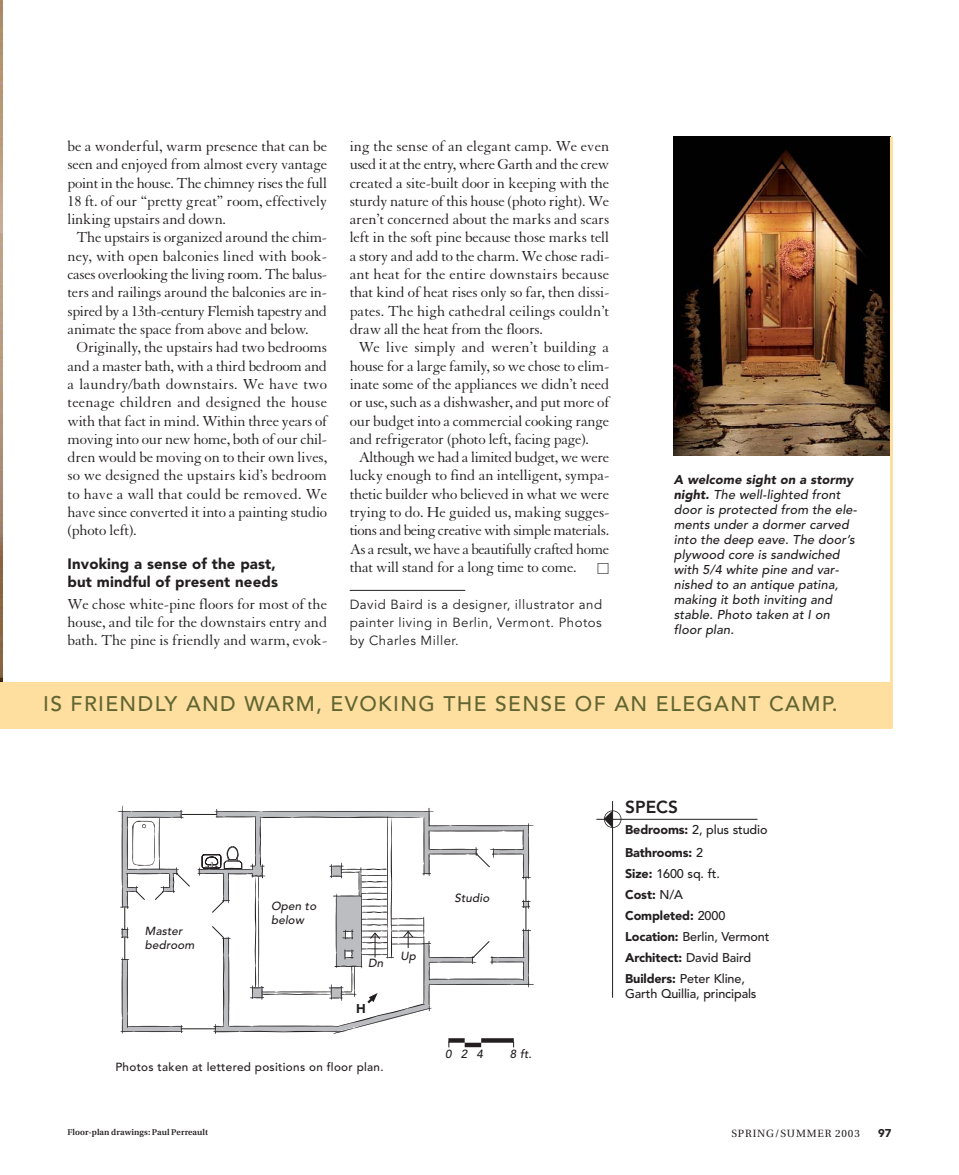
<style>
.page{position:relative;width:959px;height:1175px;background:#fff}
.page>*{position:absolute;margin:0;border:0;box-sizing:border-box;transform-origin:0 0}
.t1{font:500 21px "Avenir";letter-spacing:.065em;color:#616532}
.t2{font:800 17.25px "Avenir";color:#231f20}
.t3{font:15.75px/18.3px "Granjon";letter-spacing:-.015em;color:#231f20;text-align:justify}
.t4{font:15.75px "Granjon";letter-spacing:.005em;color:#231f20}
.t5{font:15.75px "Granjon";letter-spacing:.01em;color:#231f20}
.t6{font:15.75px "Granjon";letter-spacing:-.035em;color:#231f20}
.t7{font:900 15px/18.3px "Avenir";letter-spacing:.01em;color:#231f20}
.t8{font:13.2px/18.3px "Avenir";letter-spacing:.035em;color:#231f20;text-align:justify}
.t9{font:italic 500 12.75px/15px "Avenir";letter-spacing:.01em;color:#231f20}
.t10{font:900 12.75px "Avenir";color:#231f20}
.t11{font:500 12.6px/21px "Avenir";letter-spacing:-.01em;color:#231f20}
.t12{font:900 12.6px/22.5px "Avenir";letter-spacing:-.01em;color:#231f20}
.t13{font:500 11.7px "Avenir";letter-spacing:.025em;color:#231f20}
.t14{font:italic 500 11.7px/13.2px "Avenir";letter-spacing:.01em;color:#231f20}
.t15{font:900 11.25px "Avenir";color:#231f20}
.t16{font:10.5px "Utopia";letter-spacing:.08em;color:#231f20}
.t17{font:600 8.4px "Utopia";letter-spacing:.015em;color:#231f20}
.s1{font-weight:900}
.s2{font-weight:500}
</style>
<div class="page">
<img style="left:0;top:0;width:2px;height:682px">
<hr style="left:596px;top:819px;width:161px;height:1px;background:#231f20">
<div style="left:604px;top:810px;width:17px;height:18px;border:2px solid #231f20;border-radius:50%"></div>
<hr style="left:612px;top:801px;width:1px;height:196px;background:#231f20">
<svg style="left:604px;top:810px;width:8px;height:18px"></svg>
<hr style="left:350px;top:590px;width:115px;height:1px;background:#231f20">
<div style="left:0;top:682px;width:891px;height:46px;background:#ffdfa0"></div>
<img style="left:674px;top:137px;width:216px;height:318px">
<hr style="left:890px;top:137px;width:3px;height:591px;background:#ffdfa0">
<svg style="left:448px;top:1038px;width:16px;height:4px"></svg>
<svg style="left:481px;top:1038px;width:33px;height:4px"></svg>
<div style="left:464px;top:1042px;width:17px;height:5px;background:#231f20"></div>
<svg style="left:117px;top:805px;width:417px;height:229px"></svg>
<p class="t3" style="left:68px;top:138px;width:261px">be a wonderful, warm presence that can be</p>
<p class="t3" style="left:68px;top:157px;width:261px">seen and enjoyed from almost every vantage</p>
<p class="t3" style="left:68px;top:175px;width:261px">point in the house. The chimney rises the full</p>
<p class="t3" style="left:68px;top:193px;width:261px">18 ft. of our “pretty great” room, effectively</p>
<p class="t3" style="left:68px;top:211px;width:160px">linking upstairs and down.</p>
<p class="t3" style="left:76px;top:230px;width:252px">The upstairs is organized around the chim-</p>
<p class="t4" style="left:68px;top:250px;width:261px">ney, with open balconies lined with book-</p>
<p class="t3" style="left:68px;top:266px;width:261px">cases overlooking the living room. The balus-</p>
<p class="t3" style="left:68px;top:285px;width:261px">ters and railings around the balconies are in-</p>
<p class="t3" style="left:68px;top:303px;width:261px">spired by a 13th-century Flemish tapestry and</p>
<p class="t3" style="left:68px;top:321px;width:243px">animate the space from above and below.</p>
<p class="t3" style="left:76px;top:340px;width:252px">Originally, the upstairs had two bedrooms</p>
<p class="t3" style="left:68px;top:358px;width:261px">and a master bath, with a third bedroom and</p>
<p class="t5" style="left:68px;top:378px;width:261px">a laundry/bath downstairs. We have two</p>
<p class="t5" style="left:68px;top:396px;width:261px">teenage children and designed the house</p>
<p class="t3" style="left:68px;top:413px;width:261px">with that fact in mind. Within three years of</p>
<p class="t3" style="left:68px;top:431px;width:261px">moving into our new home, both of our chil-</p>
<p class="t3" style="left:68px;top:449px;width:261px">dren would be moving on to their own lives,</p>
<p class="t4" style="left:68px;top:470px;width:261px">so we designed the upstairs kid’s bedroom</p>
<p class="t5" style="left:68px;top:488px;width:261px">to have a wall that could be removed. We</p>
<p class="t3" style="left:68px;top:504px;width:261px">have since converted it into a painting studio</p>
<p class="t3" style="left:68px;top:523px;width:71px">(photo left).</p>
<p class="t7" style="left:68px;top:555px;width:212px">Invoking a sense of the past, but mindful of present needs</p>
<p class="t3" style="left:68px;top:596px;width:261px">We chose white-pine floors for most of the house, and tile for the downstairs entry and bath. The pine is friendly and warm, evok-</p>
<p class="t4" style="left:350px;top:140px;width:261px">ing the sense of an elegant camp. We even</p>
<p class="t3" style="left:350px;top:157px;width:261px">used it at the entry, where Garth and the crew</p>
<p class="t3" style="left:350px;top:175px;width:261px">created a site-built door in keeping with the</p>
<p class="t3" style="left:350px;top:193px;width:261px">sturdy nature of this house (photo right). We</p>
<p class="t3" style="left:350px;top:211px;width:261px">aren’t concerned about the marks and scars</p>
<p class="t3" style="left:350px;top:230px;width:261px">left in the soft pine because those marks tell</p>
<p class="t3" style="left:350px;top:248px;width:261px">a story and add to the charm. We chose radi-</p>
<p class="t5" style="left:350px;top:268px;width:261px">ant heat for the entire downstairs because</p>
<p class="t3" style="left:350px;top:285px;width:261px">that kind of heat rises only so far, then dissi-</p>
<p class="t4" style="left:350px;top:305px;width:261px">pates. The high cathedral ceilings couldn’t</p>
<p class="t3" style="left:350px;top:321px;width:195px">draw all the heat from the floors.</p>
<p class="t4" style="left:358px;top:341px;width:252px">We live simply and weren’t building a</p>
<p class="t3" style="left:350px;top:358px;width:261px">house for a large family, so we chose to elim-</p>
<p class="t3" style="left:350px;top:376px;width:261px">inate some of the appliances we didn’t need</p>
<p class="t3" style="left:350px;top:394px;width:261px">or use, such as a dishwasher, and put more of</p>
<p class="t3" style="left:350px;top:413px;width:261px">our budget into a commercial cooking range</p>
<p class="t3" style="left:350px;top:431px;width:241px">and refrigerator (photo left, facing page).</p>
<p class="t3" style="left:358px;top:449px;width:252px">Although we had a limited budget, we were</p>
<p class="t3" style="left:350px;top:468px;width:261px">lucky enough to find an intelligent, sympa-</p>
<p class="t3" style="left:350px;top:486px;width:261px">thetic builder who believed in what we were</p>
<p class="t3" style="left:350px;top:504px;width:261px">trying to do. He guided us, making sugges-</p>
<p class="t3" style="left:350px;top:523px;width:261px">tions and being creative with simple materials.</p>
<p class="t6" style="left:350px;top:543px;width:261px">As a result, we have a beautifully crafted home</p>
<p class="t3" style="left:350px;top:559px;width:228px">that will stand for a long time to come.</p>
<p class="t8" style="left:350px;top:596px;width:254px">David Baird is a designer, illustrator and painter living in Berlin, Vermont. Photos by Charles Miller.</p>
<p class="t9" style="left:673px;top:473px;width:184px"><span class="s1">A welcome sight on a stormy night.</span> The well-lighted front door is protected from the ele&shy;ments under a dormer carved into the deep eave. The door’s plywood core is sandwiched with 5/4 white pine and var&shy;nished to an antique patina, making it both inviting and stable. Photo taken at I on floor plan.</p>
<h1 class="t1" style="left:43px;top:695px;width:796px">IS FRIENDLY AND WARM, EVOKING THE SENSE OF AN ELEGANT CAMP.</h1>
<p class="t14" style="left:145px;top:926px;width:51px">Master bedroom</p>
<p class="t14" style="left:271px;top:901px;width:47px">Open to below</p>
<p class="t14" style="left:368px;top:957px;width:17px">Dn</p>
<p class="t10" style="left:356px;top:1003px;width:11px">H</p>
<p class="t14" style="left:400px;top:950px;width:17px">Up</p>
<p class="t13" style="left:115px;top:1061px;width:270px">Photos taken at lettered positions on floor plan.</p>
<p class="t14" style="left:454px;top:892px;width:36px">Studio</p>
<p class="t14" style="left:445px;top:1048px;width:39px">024</p>
<p class="t14" style="left:510px;top:1048px;width:23px">8 ft.</p>
<p class="t2" style="left:625px;top:800px;width:54px">SPECS</p>
<p class="t12" style="left:625px;top:819px;width:144px">Bedrooms: <span class="s2">2, plus studio<br></span>Bathrooms: <span class="s2">2</span></p>
<p class="t11" style="left:625px;top:864px;width:146px"><span class="s1">Size:</span> 1600 sq. ft.<br><span class="s1">Cost:</span> N/A<br><span class="s1">Completed:</span> 2000<br><span class="s1">Location:</span> Berlin, Vermont<br><span class="s1">Architect:</span> David Baird<br><span class="s1">Builders:</span> Peter Kline,</p>
<p class="t11" style="left:625px;top:984px;width:133px">Garth Quillia, principals</p>
<p class="t17" style="left:68px;top:1128px;width:142px">Floor-plan drawings: Paul Perreault</p>
<p class="t16" style="left:731px;top:1129px;width:130px">SPRING/SUMMER 2003</p>
<p class="t15" style="left:878px;top:1128px;width:15px">97</p>
</div>
